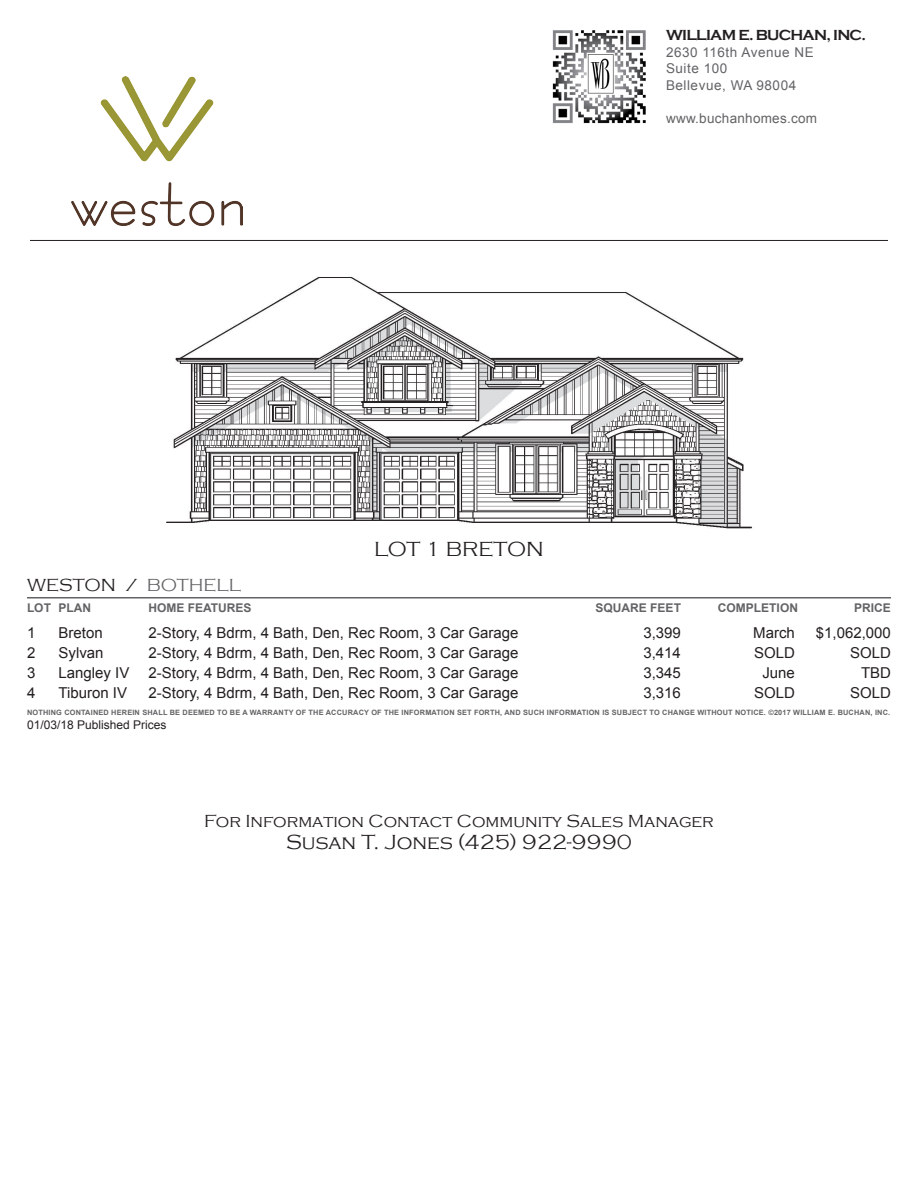
<style>
.page{position:relative;width:918px;height:1188px;background:#fff}
.page>*{position:absolute;margin:0;border:0;box-sizing:border-box;transform-origin:0 0}
.t1{font:300 21px "Copperplate Gothic";color:#231f20}
.t2{font:300 18px "Copperplate Gothic";color:#231f20}
.t3{font:15px "Arial";color:#231f20}
.Home_Name_Headline{font:700 15px "Copperplate Gothic";letter-spacing:-.05em;color:#231f20}
.Home_Name_Headline-2{font:13.5px "Arial";letter-spacing:.04em;color:#636366}
.Home_Name_Headline-3{font:13.5px "Arial";letter-spacing:.02em;color:#636366}
.t4{font:700 12px "Arial";color:#636366}
.t5{font:12px "Arial";color:#231f20}
.t6{font:700 7.35px "Arial";letter-spacing:.025em;color:#636366}
.s1{color:#636366}
</style>
<div class="page">
<hr style="left:30px;top:240px;width:858px;height:1px;background:#231f20">
<hr style="left:27px;top:597px;width:864px;height:1px;background:#636366">
<img style="left:166px;top:277px;width:586px;height:252px">
<img style="left:72px;top:77px;width:171px;height:149px">
<img style="left:552px;top:30px;width:94px;height:94px">
<p class="Home_Name_Headline" style="left:666px;top:27px;width:202px">WILLIAM E. BUCHAN, INC.</p>
<p class="Home_Name_Headline-2" style="left:666px;top:43px;width:149px">2630 116th Avenue NE</p>
<p class="Home_Name_Headline-2" style="left:666px;top:60px;width:63px">Suite 100</p>
<p class="Home_Name_Headline-2" style="left:666px;top:76px;width:132px">Bellevue, WA 98004</p>
<p class="Home_Name_Headline-3" style="left:666px;top:109px;width:153px">www.buchanhomes.com</p>
<p class="t1" style="left:374px;top:537px;width:171px">LOT 1 BRETON</p>
<p class="t2" style="left:27px;top:575px;width:216px">WESTON / <span class="s1">BOTHELL</span></p>
<p class="t4" style="left:27px;top:600px;width:66px">LOT PLAN</p>
<p class="t4" style="left:148px;top:600px;width:105px">HOME FEATURES</p>
<p class="t4" style="left:596px;top:600px;width:87px">SQUARE FEET</p>
<p class="t4" style="left:718px;top:600px;width:82px">COMPLETION</p>
<p class="t4" style="left:854px;top:600px;width:38px">PRICE</p>
<p class="t3" style="left:27px;top:623px;width:10px">1</p>
<p class="t3" style="left:58px;top:623px;width:46px">Breton</p>
<p class="t3" style="left:148px;top:623px;width:371px">2-Story, 4 Bdrm, 4 Bath, Den, Rec Room, 3 Car Garage</p>
<p class="t3" style="left:643px;top:623px;width:39px">3,399</p>
<p class="t3" style="left:753px;top:623px;width:43px">March</p>
<p class="t3" style="left:816px;top:623px;width:77px">$1,062,000</p>
<p class="t3" style="left:27px;top:643px;width:10px">2</p>
<p class="t3" style="left:58px;top:643px;width:47px">Sylvan</p>
<p class="t3" style="left:148px;top:643px;width:371px">2-Story, 4 Bdrm, 4 Bath, Den, Rec Room, 3 Car Garage</p>
<p class="t3" style="left:643px;top:643px;width:39px">3,414</p>
<p class="t3" style="left:754px;top:643px;width:42px">SOLD</p>
<p class="t3" style="left:850px;top:643px;width:42px">SOLD</p>
<p class="t3" style="left:27px;top:663px;width:10px">3</p>
<p class="t3" style="left:58px;top:663px;width:72px">Langley IV</p>
<p class="t3" style="left:148px;top:663px;width:371px">2-Story, 4 Bdrm, 4 Bath, Den, Rec Room, 3 Car Garage</p>
<p class="t3" style="left:643px;top:663px;width:39px">3,345</p>
<p class="t3" style="left:762px;top:663px;width:34px">June</p>
<p class="t3" style="left:861px;top:663px;width:32px">TBD</p>
<p class="t3" style="left:27px;top:683px;width:10px">4</p>
<p class="t3" style="left:58px;top:683px;width:70px">Tiburon IV</p>
<p class="t3" style="left:148px;top:683px;width:371px">2-Story, 4 Bdrm, 4 Bath, Den, Rec Room, 3 Car Garage</p>
<p class="t3" style="left:643px;top:683px;width:39px">3,316</p>
<p class="t3" style="left:754px;top:683px;width:42px">SOLD</p>
<p class="t3" style="left:850px;top:683px;width:42px">SOLD</p>
<p class="t6" style="left:27px;top:707px;width:865px">NOTHING CONTAINED HEREIN SHALL BE DEEMED TO BE A WARRANTY OF THE ACCURACY OF THE INFORMATION SET FORTH, AND SUCH INFORMATION IS SUBJECT TO CHANGE WITHOUT NOTICE. ©2017 WILLIAM E. BUCHAN, INC.</p>
<p class="t5" style="left:27px;top:717px;width:141px">01/03/18 Published Prices</p>
<p class="t2" style="left:204px;top:811px;width:511px">For Information Contact Community Sales Manager</p>
<p class="t1" style="left:286px;top:831px;width:347px">Susan T. Jones (425) 922-9990</p>
</div>
